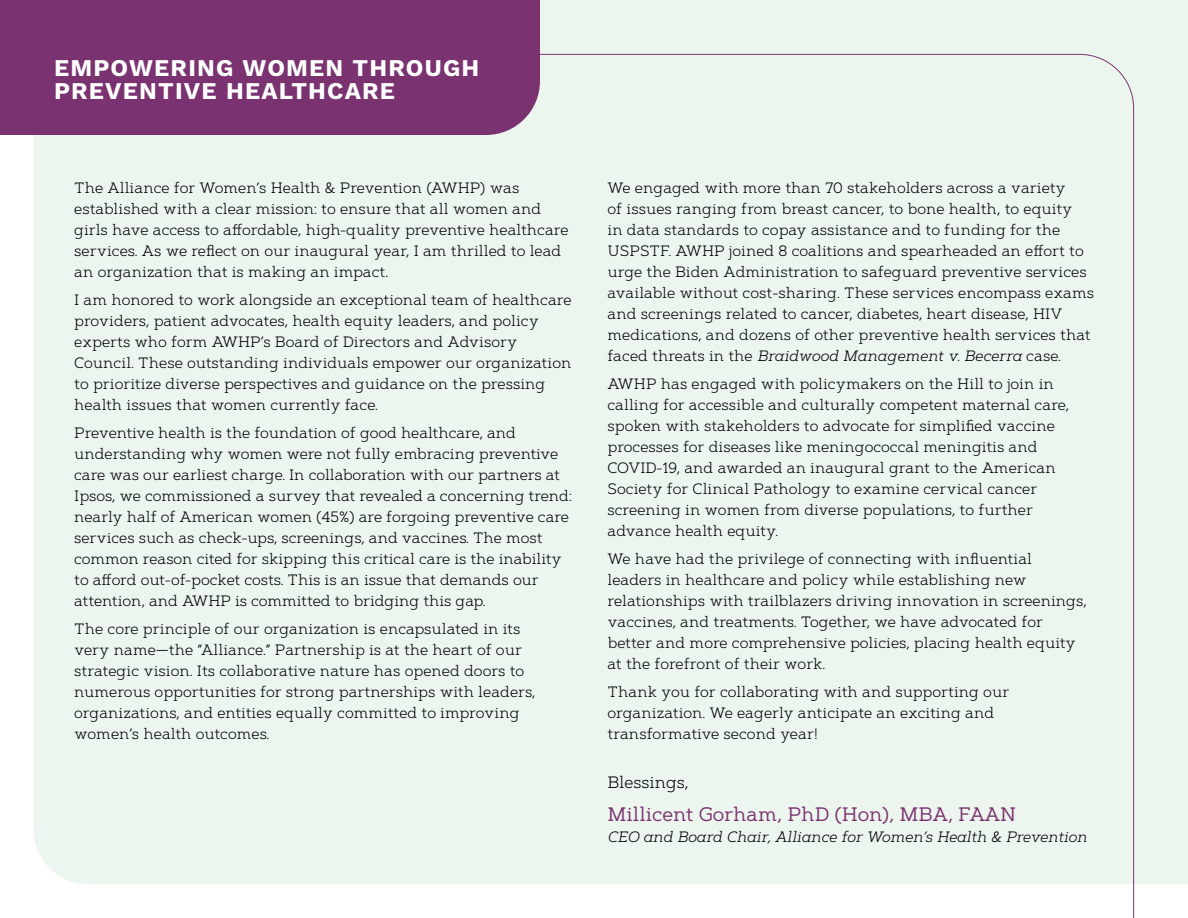
<style>
.page{position:relative;width:1188px;height:918px;background:#fff}
.page>*{position:absolute;margin:0;border:0;box-sizing:border-box;transform-origin:0 0}
.t1{font:700 24px/22.5px "Work Sans";letter-spacing:.05em;color:#fff}
.t2{font:19.5px "Artegra Slab";letter-spacing:-.005em;color:#7a3370}
.t3{font:300 16.5px "Artegra Slab";letter-spacing:-.005em;color:#000}
.t4{font:300 15px/21px "Artegra Slab";color:#000}
.t5{font:italic 300 15px "Artegra Slab";letter-spacing:-.005em;color:#000}
.s1{font-style:italic}
</style>
<div class="page">
<div style="left:540px;top:0;width:648px;height:884px;background:#edf6ee"></div>
<div style="left:34px;top:54px;width:1100px;height:864px;background:#edf6ee"></div>
<div style="left:0;top:0;width:540px;height:135px;background:#7a3370"></div>
<h1 class="t1" style="left:54px;top:56px;width:427px">EMPOWERING WOMEN THROUGH<br>PREVENTIVE HEALTHCARE</h1>
<p class="t4" style="left:74px;top:177px;width:496px">The Alliance for Women’s Health &amp; Prevention (AWHP) was established with a clear mission: to ensure that all women and girls have access to affordable, high-quality preventive healthcare services. As we reflect on our inaugural year, I am thrilled to lead an organization that is making an impact.</p>
<p class="t4" style="left:74px;top:289px;width:499px">I am honored to work alongside an exceptional team of healthcare providers, patient advocates, health equity leaders, and policy experts who form AWHP’s Board of Directors and Advisory Council. These outstanding individuals empower our organization to prioritize diverse perspectives and guidance on the pressing health issues that women currently face.</p>
<p class="t4" style="left:74px;top:422px;width:499px">Preventive health is the foundation of good healthcare, and understanding why women were not fully embracing preventive care was our earliest charge. In collaboration with our partners at Ipsos, we commissioned a survey that revealed a concerning trend: nearly half of American women (45%) are forgoing preventive care services such as check-ups, screenings, and vaccines. The most common reason cited for skipping this critical care is the inability to afford out-of-pocket costs. This is an issue that demands our attention, and AWHP is committed to bridging this gap.</p>
<p class="t4" style="left:74px;top:617px;width:463px">The core principle of our organization is encapsulated in its very name—the “Alliance.” Partnership is at the heart of our strategic vision. Its collaborative nature has opened doors to numerous opportunities for strong partnerships with leaders, organizations, and entities equally committed to improving women’s health outcomes.</p>
<p class="t4" style="left:608px;top:177px;width:488px">We engaged with more than 70 stakeholders across a variety<br>of issues ranging from breast cancer, to bone health, to equity<br>in data standards to copay assistance and to funding for the USPSTF. AWHP joined 8 coalitions and spearheaded an effort to urge the Biden Administration to safeguard preventive services available without cost-sharing. These services encompass exams and screenings related to cancer, diabetes, heart disease, HIV medications, and dozens of other preventive health services that faced threats in the <span class="s1">Braidwood Management v. Becerra</span> case.</p>
<p class="t4" style="left:608px;top:373px;width:463px">AWHP has engaged with policymakers on the Hill to join in calling for accessible and culturally competent maternal care, spoken with stakeholders to advocate for simplified vaccine processes for diseases like meningococcal meningitis and COVID-19, and awarded an inaugural grant to the American Society for Clinical Pathology to examine cervical cancer screening in women from diverse populations, to further advance health equity.</p>
<p class="t4" style="left:608px;top:548px;width:481px">We have had the privilege of connecting with influential leaders in healthcare and policy while establishing new relationships with trailblazers driving innovation in screenings, vaccines, and treatments. Together, we have advocated for better and more comprehensive policies, placing health equity at the forefront of their work.</p>
<p class="t4" style="left:608px;top:680px;width:403px">Thank you for collaborating with and supporting our organization. We eagerly anticipate an exciting and transformative second year!</p>
<p class="t3" style="left:608px;top:772px;width:82px">Blessings,</p>
<h2 class="t2" style="left:608px;top:800px;width:410px">Millicent Gorham, PhD (Hon), MBA, FAAN</h2>
<p class="t5" style="left:608px;top:826px;width:481px">CEO and Board Chair, Alliance for Women’s Health &amp; Prevention</p>
</div>
